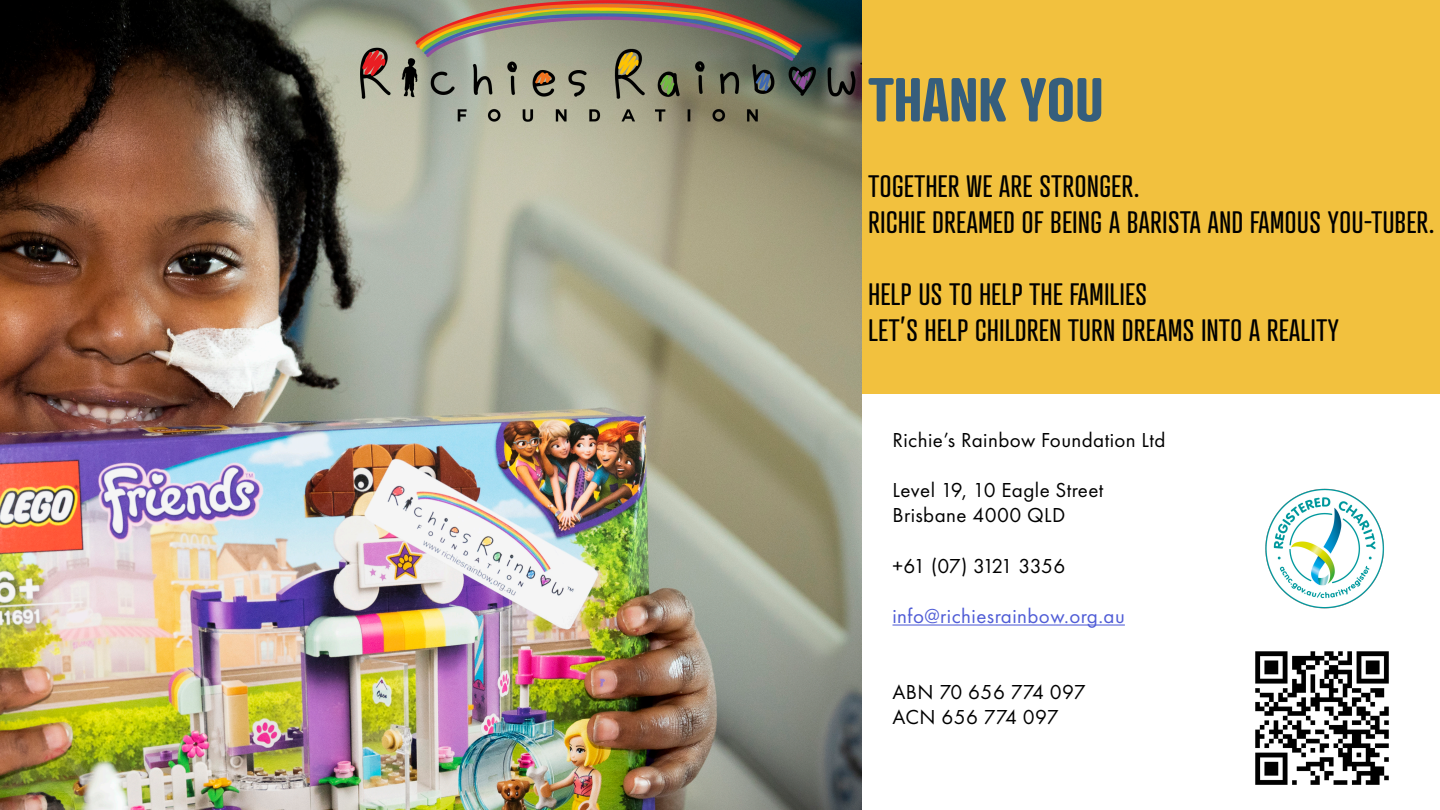
<style>
.page{position:relative;width:1440px;height:810px;background:#fff}
.page>*{position:absolute;margin:0;border:0;box-sizing:border-box;transform-origin:0 0}
.Heading{font:700 60px "Atrament";color:#365e7c}
.Sub_Heading{font:30px "Atrament";letter-spacing:.02em;color:#000}
.Paragraph_1{font:21px "Futura PT";letter-spacing:.02em;color:#000}
.Paragraph_1-2{font:21px "Futura PT";letter-spacing:.02em;color:#4f5cd6}
.Paragraph_1-3{font:21px "Futura PT";letter-spacing:-.06em;color:#000}
</style>
<div class="page">
<img style="left:0;top:0;width:862px;height:810px">
<div style="left:862px;top:0;width:578px;height:405px;background:#f2c13e"></div>
<div style="left:862px;top:394px;width:578px;height:416px;background:#fff"></div>
<hr style="left:892px;top:624px;width:233px;height:2px;background:#4f5cd6">
<img style="left:1255px;top:651px;width:134px;height:134px">
<img style="left:1265px;top:488px;width:119px;height:121px">
<p class="Heading" style="left:868px;top:61px;width:237px">THANK YOU</p>
<p class="Sub_Heading" style="left:868px;top:168px;width:273px">TOGETHER WE ARE STRONGER.</p>
<p class="Sub_Heading" style="left:868px;top:204px;width:568px">RICHIE DREAMED OF BEING A BARISTA AND FAMOUS YOU-TUBER.</p>
<p class="Sub_Heading" style="left:868px;top:276px;width:280px">HELP US TO HELP THE FAMILIES</p>
<p class="Sub_Heading" style="left:868px;top:312px;width:472px">LET’S HELP CHILDREN TURN DREAMS INTO A REALITY</p>
<p class="Paragraph_1" style="left:892px;top:427px;width:274px">Richie’s Rainbow Foundation Ltd</p>
<p class="Paragraph_1" style="left:892px;top:477px;width:212px">Level 19, 10 Eagle Street</p>
<p class="Paragraph_1" style="left:892px;top:503px;width:174px">Brisbane 4000 QLD</p>
<p class="Paragraph_1-3" style="left:892px;top:553px;width:175px">+61 (07) 3121 3356</p>
<p class="Paragraph_1-2" style="left:892px;top:603px;width:234px">info@richiesrainbow.org.au</p>
<p class="Paragraph_1" style="left:892px;top:679px;width:195px">ABN 70 656 774 097</p>
<p class="Paragraph_1" style="left:892px;top:704px;width:168px">ACN 656 774 097</p>
</div>
